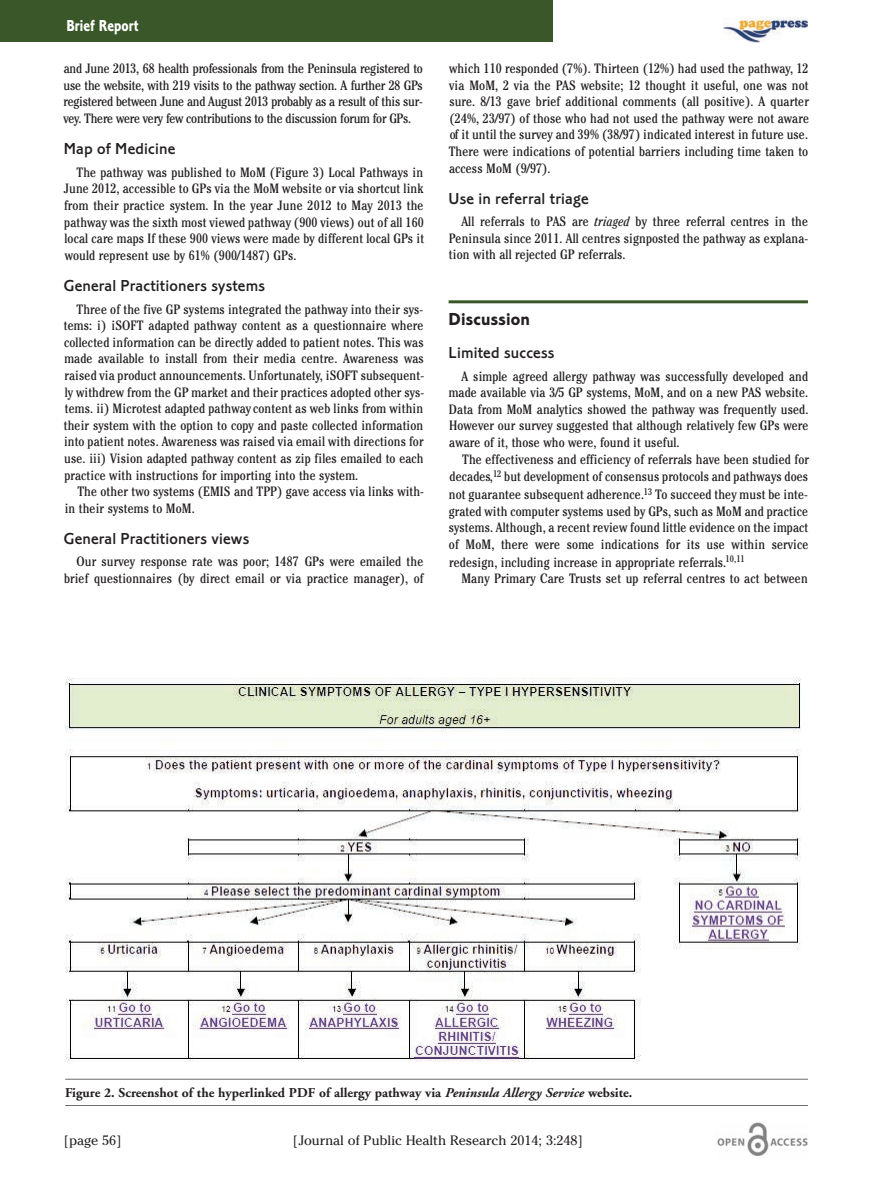
<style>
.page{position:relative;width:893px;height:1191px;background:#fff}
.page>*{position:absolute;margin:0;border:0;box-sizing:border-box;transform-origin:0 0}
.t1{font:18px "Corinthian Bold Plain";letter-spacing:.01em;color:#231f20}
.t2{font:16.5px "Corinthian Medium Plain";letter-spacing:.01em;color:#231f20}
.t3{font:16.5px "Corinthian Bold Condensed Plain";color:#fff}
.t4{font:condensed 13.5px/16.6px "Cheltenham";letter-spacing:.01em;color:#231f20;text-align:justify}
.t5{font:700 13.5px "Adobe Garamond";color:#231f20}
.t6{font:13.5px "Cheltenham";color:#231f20}
.s1{font-style:italic}
</style>
<div class="page">
<div style="left:0;top:0;width:552px;height:41px;background:#395728"></div>
<hr style="left:449px;top:300px;width:359px;height:3px;background:#395728">
<img style="left:717px;top:1123px;width:91px;height:33px">
<img style="left:723px;top:17px;width:84px;height:26px">
<img style="left:65px;top:678px;width:736px;height:384px">
<hr style="left:65px;top:1078px;width:743px;height:1px;background:#6c6d70">
<hr style="left:65px;top:1105px;width:743px;height:1px;background:#6c6d70">
<p class="t3" style="left:66px;top:20px;width:74px">Brief Report</p>
<p class="t4" style="left:63px;top:62px;width:361px">and June 2013, 68 health professionals from the Peninsula registered to use the website, with 219 visits to the pathway section. A further 28 GPs registered between June and August 2013 probably as a result of this sur&shy;vey. There were very few contributions to the discussion forum for GPs.</p>
<p class="t2" style="left:64px;top:143px;width:113px">Map of Medicine</p>
<p class="t4" style="left:64px;top:165px;width:362px;text-indent:13px">The pathway was published to MoM (Figure 3) Local Pathways in June 2012, accessible to GPs via the MoM website or via shortcut link from their practice system. In the year June 2012 to May 2013 the pathway was the sixth most viewed pathway (900 views) out of all 160 local care maps If these 900 views were made by different local GPs it would represent use by 61% (900/1487) GPs.</p>
<p class="t2" style="left:64px;top:280px;width:203px">General Practitioners systems</p>
<p class="t4" style="left:64px;top:302px;width:362px;text-indent:13px">Three of the five GP systems integrated the pathway into their sys&shy;tems: i) iSOFT adapted pathway content as a questionnaire where collected information can be directly added to patient notes. This was made available to install from their media centre. Awareness was raised via product announcements. Unfortunately, iSOFT subsequent&shy;ly withdrew from the GP market and their practices adopted other sys&shy;tems. ii) Microtest adapted pathway content as web links from within their system with the option to copy and paste collected information into patient notes. Awareness was raised via email with directions for use. iii) Vision adapted pathway content as zip files emailed to each practice with instructions for importing into the system.</p>
<p class="t4" style="left:65px;top:484px;width:361px;text-indent:13px">The other two systems (EMIS and TPP) gave access via links with&shy;in their systems to MoM.</p>
<p class="t2" style="left:64px;top:533px;width:187px">General Practitioners views</p>
<p class="t4" style="left:64px;top:555px;width:361px;text-align:right">Our survey response rate was poor; 1487 GPs were emailed the brief questionnaires (by direct email or via practice manager), of</p>
<p class="t4" style="left:449px;top:62px;width:362px">which 110 responded (7%). Thirteen (12%) had used the pathway, 12 via MoM, 2 via the PAS website; 12 thought it useful, one was not sure. 8/13 gave brief additional comments (all positive). A quarter (24%, 23/97) of those who had not used the pathway were not aware of it until the survey and 39% (38/97) indicated interest in future use.<br>There were indications of potential barriers including time taken to access MoM (9/97).</p>
<p class="t2" style="left:449px;top:193px;width:142px">Use in referral triage</p>
<p class="t4" style="left:449px;top:215px;width:361px;text-indent:13px">All referrals to PAS are <span class="s1">triaged</span> by three referral centres in the Peninsula since 2011. All centres signposted the pathway as explana&shy;tion with all rejected GP referrals.</p>
<h1 class="t1" style="left:449px;top:312px;width:83px">Discussion</h1>
<p class="t2" style="left:449px;top:347px;width:107px">Limited success</p>
<p class="t4" style="left:449px;top:369px;width:361px;text-indent:13px">A simple agreed allergy pathway was successfully developed and made available via 3/5 GP systems, MoM, and on a new PAS website.<br>Data from MoM analytics showed the pathway was frequently used.<br>However our survey suggested that although relatively few GPs were aware of it, those who were, found it useful.</p>
<p class="t4" style="left:449px;top:451px;width:362px;line-height:17.1px;text-indent:13px">The effectiveness and efficiency of referrals have been studied for decades,<sup>12</sup> but development of consensus protocols and pathways does not guarantee subsequent adherence.<sup>13</sup> To succeed they must be inte&shy;grated with computer systems used by GPs, such as MoM and practice systems. Although, a recent review found little evidence on the impact of MoM, there were some indications for its use within service redesign, including increase in appropriate referrals.<sup>10,11</sup></p>
<p class="t4" style="left:461px;top:571px;width:348px">Many Primary Care Trusts set up referral centres to act between</p>
<p class="t5" style="left:65px;top:1087px;width:569px">Figure 2. Screenshot of the hyperlinked PDF of allergy pathway via <span class="s1">Peninsula Allergy Service</span> website.</p>
<p class="t6" style="left:64px;top:1132px;width:59px">[page 56]</p>
<p class="t6" style="left:293px;top:1132px;width:292px">[Journal of Public Health Research 2014; 3:248]</p>
</div>
